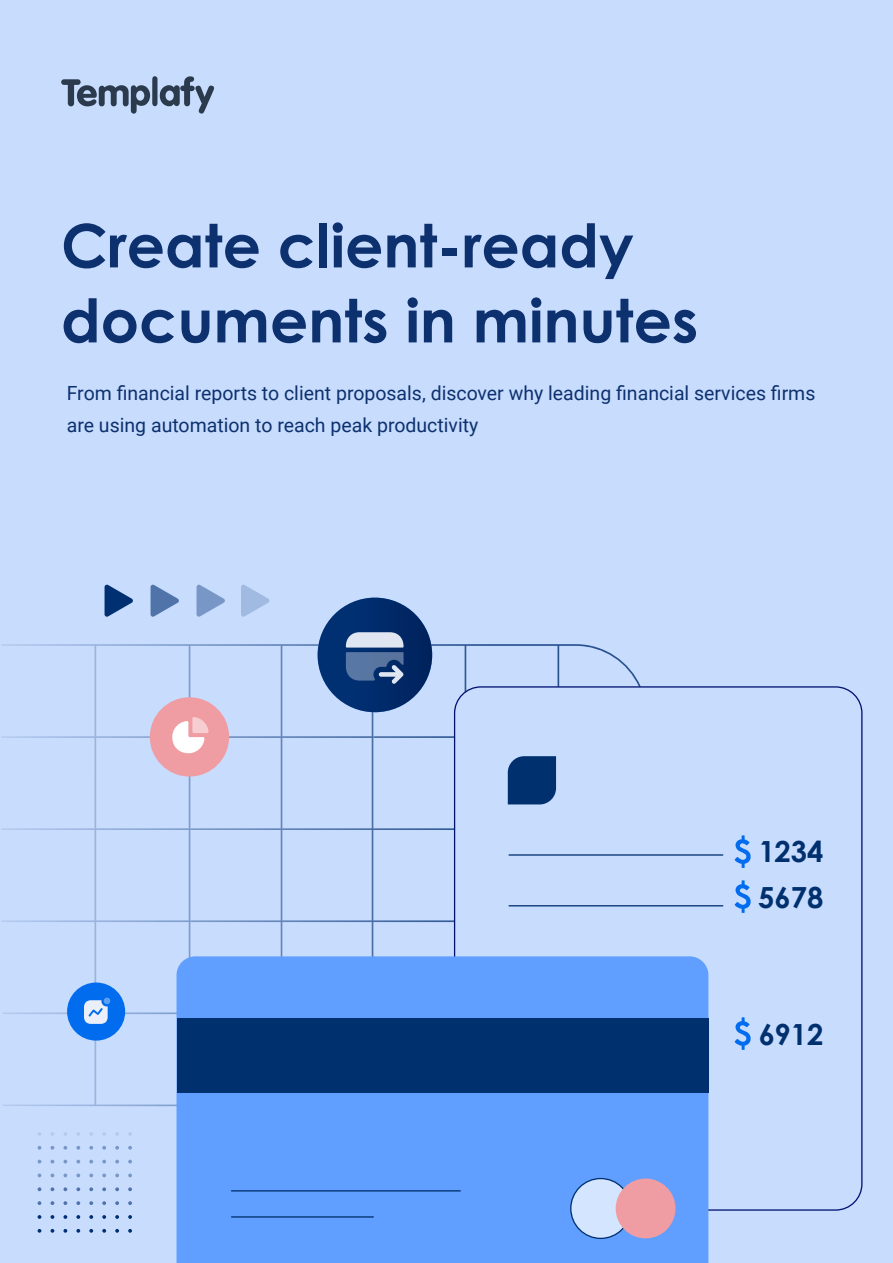
<style>
.page{position:relative;width:893px;height:1263px;background:#fff}
.page>*{position:absolute;margin:0;border:0;box-sizing:border-box;transform-origin:0 0}
.t1{font:700 60px/75px "Century Gothic Pro";color:#0d316e}
.t2{font:700 29.1px/45.8px "Century Gothic";color:#00306e}
.t3{font:19.5px/31.5px "Roboto";color:#0d316e}
</style>
<div class="page">
<div style="left:1px;top:0;width:892px;height:1263px;background:#c8dcfe"></div>
<svg style="left:1px;top:644px;width:646px;height:462px"></svg>
<div style="left:150px;top:697px;width:79px;height:79px;background:#ef9da3;border-radius:50%"></div>
<svg style="left:192px;top:717px;width:16px;height:16px"></svg>
<svg style="left:172px;top:721px;width:33px;height:33px"></svg>
<svg style="left:38px;top:1229px;width:3px;height:4px"></svg>
<svg style="left:51px;top:1229px;width:3px;height:4px"></svg>
<svg style="left:63px;top:1229px;width:4px;height:4px"></svg>
<svg style="left:76px;top:1229px;width:4px;height:4px"></svg>
<svg style="left:89px;top:1229px;width:4px;height:4px"></svg>
<svg style="left:102px;top:1229px;width:4px;height:4px"></svg>
<svg style="left:115px;top:1229px;width:4px;height:4px"></svg>
<svg style="left:128px;top:1229px;width:4px;height:4px"></svg>
<svg style="left:38px;top:1215px;width:3px;height:4px"></svg>
<svg style="left:51px;top:1215px;width:3px;height:4px"></svg>
<svg style="left:63px;top:1215px;width:4px;height:4px"></svg>
<svg style="left:76px;top:1215px;width:4px;height:4px"></svg>
<svg style="left:89px;top:1215px;width:4px;height:4px"></svg>
<svg style="left:102px;top:1215px;width:4px;height:4px"></svg>
<svg style="left:115px;top:1215px;width:4px;height:4px"></svg>
<svg style="left:128px;top:1215px;width:4px;height:4px"></svg>
<svg style="left:38px;top:1201px;width:3px;height:4px"></svg>
<svg style="left:51px;top:1201px;width:3px;height:4px"></svg>
<svg style="left:63px;top:1201px;width:4px;height:4px"></svg>
<svg style="left:76px;top:1201px;width:4px;height:4px"></svg>
<svg style="left:89px;top:1201px;width:4px;height:4px"></svg>
<svg style="left:102px;top:1201px;width:4px;height:4px"></svg>
<svg style="left:115px;top:1201px;width:4px;height:4px"></svg>
<svg style="left:128px;top:1201px;width:4px;height:4px"></svg>
<svg style="left:38px;top:1187px;width:3px;height:4px"></svg>
<svg style="left:51px;top:1187px;width:3px;height:4px"></svg>
<svg style="left:63px;top:1187px;width:4px;height:4px"></svg>
<svg style="left:76px;top:1187px;width:4px;height:4px"></svg>
<svg style="left:89px;top:1187px;width:4px;height:4px"></svg>
<svg style="left:102px;top:1187px;width:4px;height:4px"></svg>
<svg style="left:115px;top:1187px;width:4px;height:4px"></svg>
<svg style="left:128px;top:1187px;width:4px;height:4px"></svg>
<svg style="left:38px;top:1173px;width:3px;height:4px"></svg>
<svg style="left:51px;top:1173px;width:3px;height:4px"></svg>
<svg style="left:63px;top:1173px;width:4px;height:4px"></svg>
<svg style="left:76px;top:1173px;width:4px;height:4px"></svg>
<svg style="left:89px;top:1173px;width:4px;height:4px"></svg>
<svg style="left:102px;top:1173px;width:4px;height:4px"></svg>
<svg style="left:115px;top:1173px;width:4px;height:4px"></svg>
<svg style="left:128px;top:1173px;width:4px;height:4px"></svg>
<svg style="left:63px;top:1160px;width:4px;height:3px"></svg>
<svg style="left:76px;top:1160px;width:4px;height:3px"></svg>
<svg style="left:89px;top:1160px;width:4px;height:3px"></svg>
<svg style="left:102px;top:1160px;width:4px;height:3px"></svg>
<svg style="left:115px;top:1160px;width:4px;height:3px"></svg>
<svg style="left:128px;top:1160px;width:4px;height:3px"></svg>
<svg style="left:38px;top:1146px;width:3px;height:4px"></svg>
<svg style="left:51px;top:1146px;width:3px;height:4px"></svg>
<svg style="left:63px;top:1146px;width:4px;height:4px"></svg>
<svg style="left:76px;top:1146px;width:4px;height:4px"></svg>
<svg style="left:89px;top:1146px;width:4px;height:4px"></svg>
<svg style="left:102px;top:1146px;width:4px;height:4px"></svg>
<svg style="left:115px;top:1146px;width:4px;height:4px"></svg>
<svg style="left:128px;top:1146px;width:4px;height:4px"></svg>
<svg style="left:89px;top:1132px;width:4px;height:4px"></svg>
<svg style="left:102px;top:1132px;width:4px;height:4px"></svg>
<svg style="left:115px;top:1132px;width:4px;height:4px"></svg>
<svg style="left:128px;top:1132px;width:4px;height:4px"></svg>
<svg style="left:105px;top:584px;width:28px;height:33px"></svg>
<svg style="left:151px;top:585px;width:28px;height:32px"></svg>
<svg style="left:197px;top:585px;width:28px;height:32px"></svg>
<svg style="left:241px;top:585px;width:28px;height:32px"></svg>
<div style="left:67px;top:982px;width:58px;height:58px;background:#016dee;border-radius:50%"></div>
<hr style="left:509px;top:905px;width:214px;height:1px;background:#00306e">
<hr style="left:509px;top:854px;width:214px;height:2px;background:#00306e">
<svg style="left:735px;top:835px;width:16px;height:33px"></svg>
<svg style="left:735px;top:880px;width:16px;height:33px"></svg>
<svg style="left:735px;top:1017px;width:16px;height:33px"></svg>
<svg style="left:508px;top:756px;width:48px;height:48px;background:#0a3875"></svg>
<div style="left:177px;top:956px;width:531px;height:307px;background:#609fff"></div>
<div style="left:177px;top:1019px;width:531px;height:74px;background:#00306e"></div>
<div style="left:571px;top:1178px;width:60px;height:60px;background:#d4e5ff;border-radius:50%"></div>
<div style="left:570px;top:1178px;width:61px;height:61px;border:1px solid #00306e;border-radius:50%"></div>
<div style="left:616px;top:1178px;width:59px;height:60px;background:#ef9da3;border-radius:50%"></div>
<hr style="left:232px;top:1190px;width:228px;height:1px;background:#00306e">
<hr style="left:232px;top:1216px;width:141px;height:1px;background:#00306e">
<div style="left:318px;top:598px;width:114px;height:114px;background:linear-gradient(to right,#003277,#01245e);border-radius:57px"></div>
<svg style="left:346px;top:632px;width:58px;height:52px;background:#6a84ab"></svg>
<svg style="left:84px;top:1000px;width:24px;height:24px"></svg>
<div style="left:104px;top:997px;width:6px;height:7px;background:#5da0f2;border-radius:50%"></div>
<svg style="left:61px;top:76px;width:153px;height:37px"></svg>
<h1 class="t1" style="left:61px;top:207px;width:639px">Create client-ready documents in minutes</h1>
<p class="t3" style="left:67px;top:377px;width:750px">From financial reports to client proposals, discover why leading financial services firms are using automation to reach peak productivity</p>
<h2 class="t2" style="left:758px;top:827px;width:67px">1234<br>5678</h2>
<h2 class="t2" style="left:758px;top:1010px;width:67px">6912</h2>
</div>
